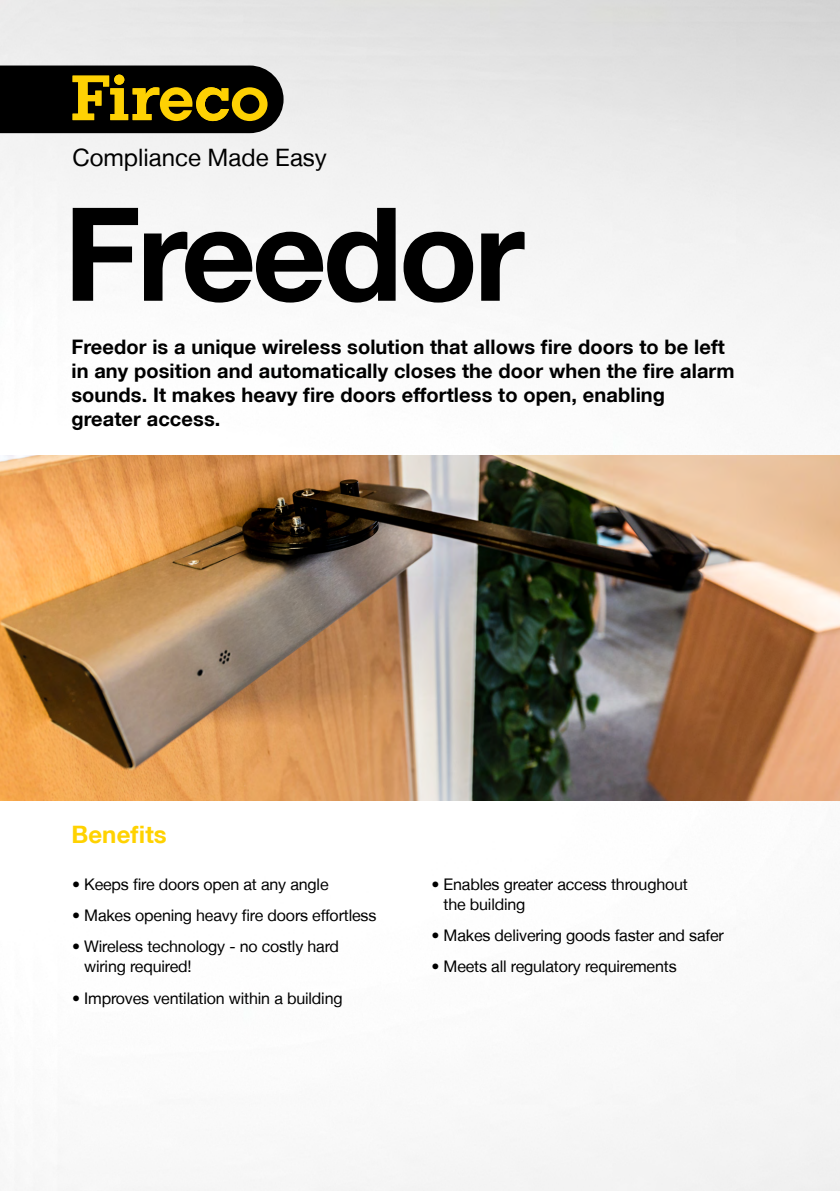
<style>
.page{position:relative;width:840px;height:1191px;background:#fff}
.page>*{position:absolute;margin:0;border:0;box-sizing:border-box;transform-origin:0 0}
.t1{font:700 130px "Helvetica Neue LT";letter-spacing:-.03em;color:#000}
.t2{font:24px "Helvetica Neue LT";color:#000}
.t3{font:700 24px "Helvetica Neue LT";letter-spacing:.005em;color:#ffd200}
.t4{font:700 20px/24px "Helvetica Neue LT";letter-spacing:.005em;color:#000}
.t5{font:16px/20px "Helvetica Neue LT";letter-spacing:-.01em;color:#000}
</style>
<div class="page">
<img style="left:0;top:0;width:839px;height:1191px">
<svg style="left:0;top:66px;width:283px;height:67px;background:#382f06"></svg>
<img style="left:0;top:456px;width:839px;height:344px">
<h2 class="t2" style="left:72px;top:143px;width:256px">Compliance Made Easy</h2>
<h1 class="t1" style="left:64px;top:174px;width:462px">Freedor</h1>
<p class="t4" style="left:71px;top:334px;width:664px">Freedor is a unique wireless solution that allows fire doors to be left in any position and automatically closes the door when the fire alarm sounds. It makes heavy fire doors effortless to open, enabling greater access.</p>
<h2 class="t3" style="left:71px;top:819px;width:97px">Benefits</h2>
<p class="t5" style="left:72px;top:873px;width:258px">• Keeps fire doors open at any angle</p>
<p class="t5" style="left:72px;top:905px;width:305px">• Makes opening heavy fire doors effortless</p>
<p class="t5" style="left:84px;top:936px;width:256px;text-indent:-12px">• Wireless technology - no costly hard wiring required!</p>
<p class="t5" style="left:72px;top:987px;width:272px">• Improves ventilation within a building</p>
<p class="t5" style="left:443px;top:873px;width:246px;text-indent:-12px">• Enables greater access throughout the building</p>
<p class="t5" style="left:431px;top:925px;width:293px">• Makes delivering goods faster and safer</p>
<p class="t5" style="left:431px;top:956px;width:246px">• Meets all regulatory requirements</p>
</div>
